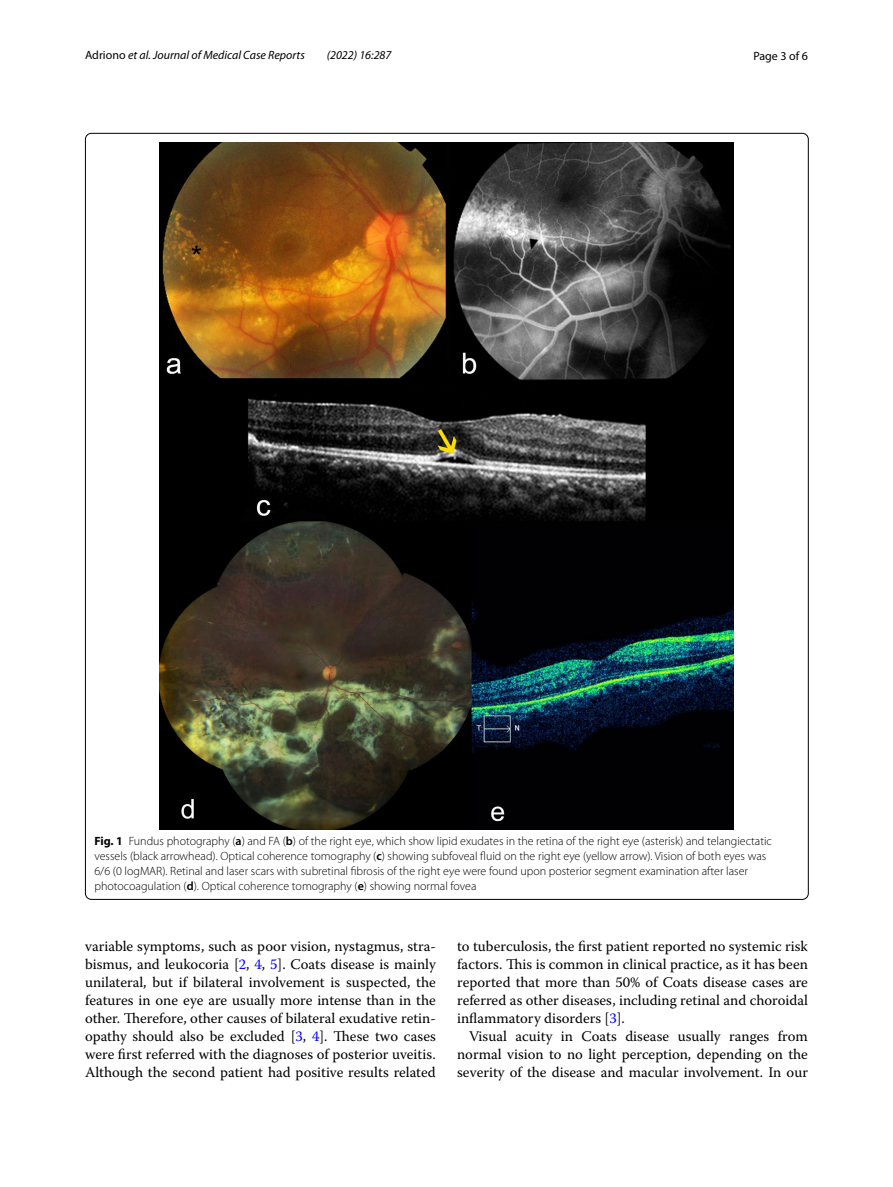
<style>
.page{position:relative;width:893px;height:1187px;background:#fff}
.page>*{position:absolute;margin:0;border:0;box-sizing:border-box;transform-origin:0 0}
.t1{font:14.7px/18px "Warnock Pro";color:#000;text-align:justify}
.t2{font:300 12px/15px "Myriad Pro";color:#000}
.t3{font:italic 12px "Myriad Pro";color:#000}
.t4{font:12px "Myriad Pro";color:#000}
.s1{font-style:normal}
.s2{font-weight:700}
.s3{font-weight:600}
.s4{color:#00f}
</style>
<div class="page">
<img style="left:160px;top:142px;width:574px;height:687px">
<p class="t3" style="left:85px;top:48px;width:221px"><span class="s1">Adriono</span> et al. Journal of Medical Case Reports</p>
<p class="t3" style="left:327px;top:48px;width:66px">(2022) 16:287</p>
<p class="t4" style="left:753px;top:48px;width:56px">Page 3 of 6</p>
<p class="t2" style="left:94px;top:833px;width:679px"><span class="s2">Fig. 1</span> Fundus photography (<span class="s3">a</span>) and FA (<span class="s3">b</span>) of the right eye, which show lipid exudates in the retina of the right eye (asterisk) and telangiectatic vessels (black arrowhead). Optical coherence tomography (<span class="s3">c</span>) showing subfoveal fluid on the right eye (yellow arrow). Vision of both eyes was 6/6 (0 logMAR). Retinal and laser scars with subretinal fibrosis of the right eye were found upon posterior segment examination after laser photocoagulation (<span class="s3">d</span>). Optical coherence tomography (<span class="s3">e</span>) showing normal fovea</p>
<p class="t1" style="left:85px;top:936px;width:352px">variable symptoms, such as poor vision, nystagmus, stra&shy;bismus, and leukocoria [<span class="s4">2</span>, <span class="s4">4</span>, <span class="s4">5</span>]. Coats disease is mainly unilateral, but if bilateral involvement is suspected, the features in one eye are usually more intense than in the other. Therefore, other causes of bilateral exudative retin&shy;opathy should also be excluded [<span class="s4">3</span>, <span class="s4">4</span>]. These two cases were first referred with the diagnoses of posterior uveitis.<br>Although the second patient had positive results related</p>
<p class="t1" style="left:457px;top:936px;width:352px">to tuberculosis, the first patient reported no systemic risk factors. This is common in clinical practice, as it has been reported that more than 50% of Coats disease cases are referred as other diseases, including retinal and choroidal inflammatory disorders [<span class="s4">3</span>].</p>
<p class="t1" style="left:457px;top:1026px;width:352px;text-indent:12px">Visual acuity in Coats disease usually ranges from normal vision to no light perception, depending on the severity of the disease and macular involvement. In our</p>
</div>
